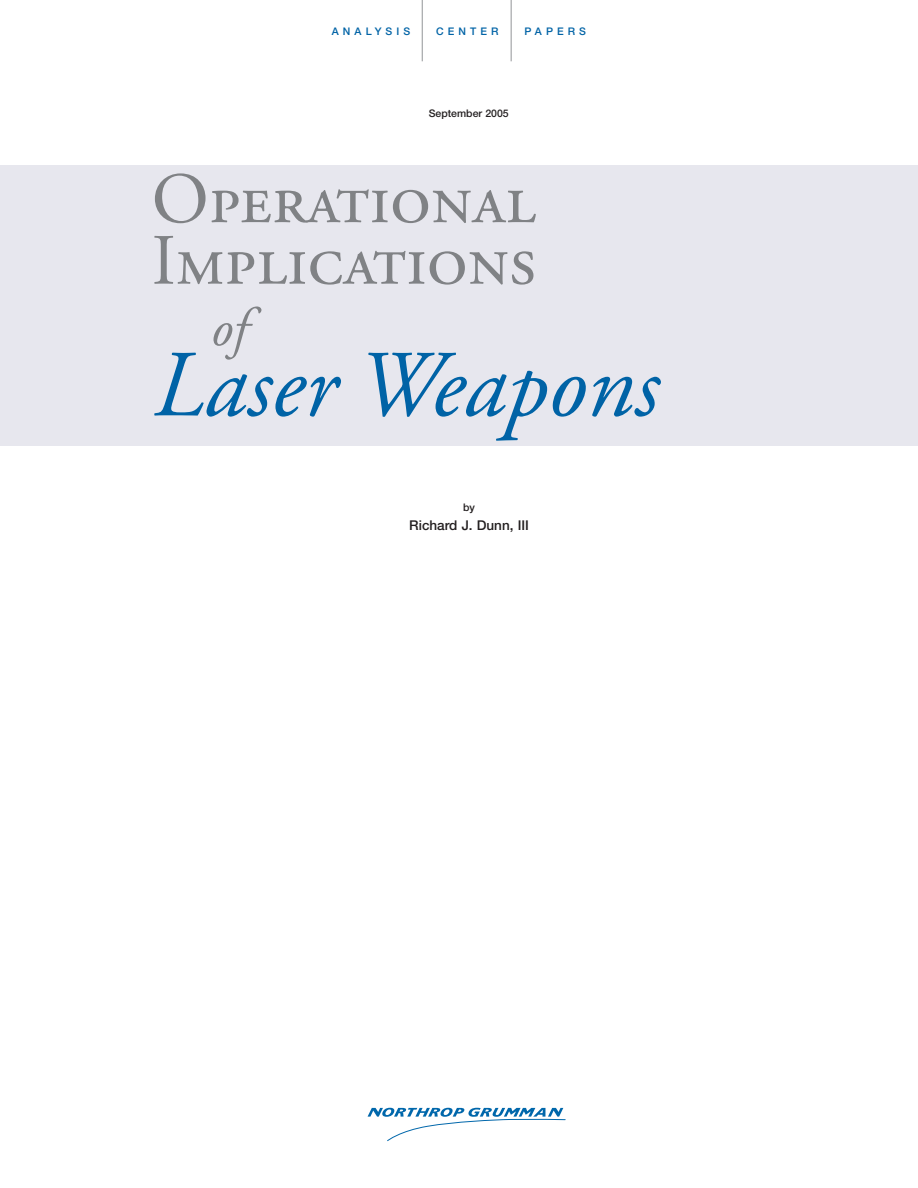
<style>
.page{position:relative;width:918px;height:1188px;background:#fff}
.page>*{position:absolute;margin:0;border:0;box-sizing:border-box;transform-origin:0 0}
.t1{font:94.5px "Adobe Garamond Italic Os F";color:#0063a6}
.t2{font:72px/61.5px "Adobe Garamond Regular SC";color:#808285}
.t3{font:54px "Adobe Garamond Italic Os F";color:#808285}
.t4{font:500 13.5px "Helvetica Neue";color:#231f20}
.t5{font:500 10.5px "Helvetica Neue";letter-spacing:.39em;color:#0063a6}
.t6{font:500 10.5px "Helvetica Neue";color:#231f20}
</style>
<div class="page">
<div style="left:0;top:165px;width:918px;height:281px;background:#e7e7ee"></div>
<hr style="left:511px;top:0;width:1px;height:61px;background:#939598">
<hr style="left:422px;top:0;width:1px;height:61px;background:#939598">
<svg style="left:368px;top:1108px;width:198px;height:34px"></svg>
<p class="t5" style="left:332px;top:28px;width:80px">ANALYSIS</p>
<p class="t5" style="left:436px;top:28px;width:64px">CENTER</p>
<p class="t5" style="left:525px;top:28px;width:63px">PAPERS</p>
<p class="t6" style="left:429px;top:109px;width:82px">September 2005</p>
<p class="t2" style="left:152px;top:175px;width:386px">Operational<br>Implications</p>
<p class="t3" style="left:211px;top:306px;width:38px">of</p>
<h1 class="t1" style="left:153px;top:347px;width:507px">Laser Weapons</h1>
<p class="t6" style="left:463px;top:504px;width:13px">by</p>
<p class="t4" style="left:409px;top:520px;width:121px">Richard J. Dunn, III</p>
</div>
